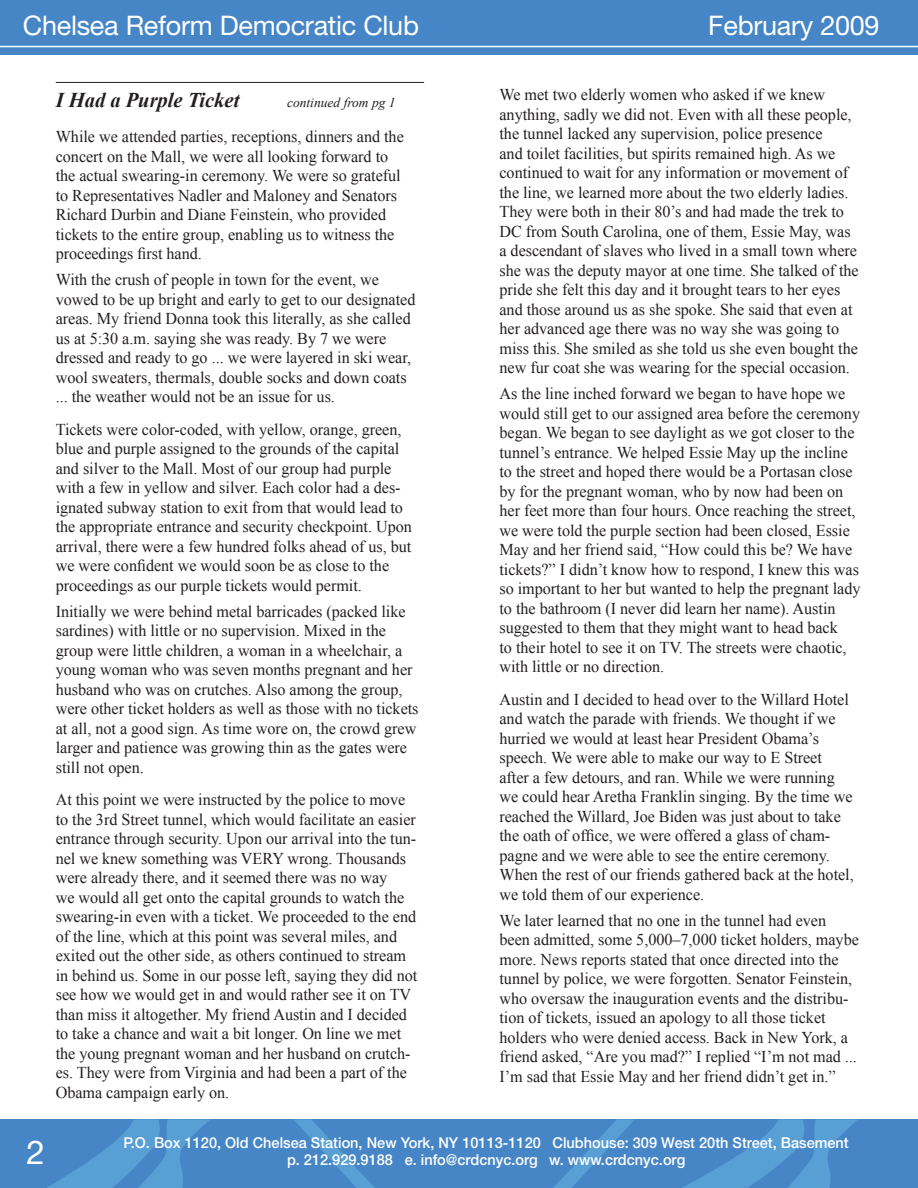
<style>
.page{position:relative;width:918px;height:1188px;background:#fff}
.page>*{position:absolute;margin:0;border:0;box-sizing:border-box;transform-origin:0 0}
.t1{font:33px "Helvetica Neue";color:#fff}
.t2{font:27px "Helvetica Neue";letter-spacing:-.01em;color:#fff}
.t3{font:italic 700 21px "Times New Roman";color:#231f20}
.t4{font:16.5px/19.5px "Times New Roman";color:#231f20}
.t5{font:500 15px/16.5px "Helvetica Neue";color:#fff;text-align:center}
.t6{font:italic 13.5px "Times New Roman";color:#231f20}
</style>
<div class="page">
<div style="left:0;top:1119px;width:918px;height:69px;background:#4786c6"></div>
<svg style="left:47px;top:1119px;width:163px;height:69px"></svg>
<svg style="left:294px;top:1119px;width:81px;height:69px"></svg>
<svg style="left:553px;top:1119px;width:81px;height:69px"></svg>
<svg style="left:682px;top:1119px;width:176px;height:69px"></svg>
<div style="left:0;top:0;width:918px;height:55px;background:#4786c6"></div>
<hr style="left:0;top:46px;width:918px;height:1px;background:#fff">
<hr style="left:56px;top:82px;width:368px;height:1px;background:#231f20">
<h2 class="t2" style="left:23px;top:10px;width:398px">Chelsea Reform Democratic Club</h2>
<p class="t3" style="left:56px;top:85px;width:185px">I Had a Purple Ticket</p>
<p class="t6" style="left:287px;top:93px;width:110px">continued from pg 1</p>
<p class="t4" style="left:56px;top:127px;width:350px">While we attended parties, receptions, dinners and the concert on the Mall, we were all looking forward to the actual swearing-in ceremony. We were so grateful to Representatives Nadler and Maloney and Senators Richard Durbin and Diane Feinstein, who provided tickets to the entire group, enabling us to witness the proceedings first hand.</p>
<p class="t4" style="left:56px;top:270px;width:361px">With the crush of people in town for the event, we vowed to be up bright and early to get to our designated areas. My friend Donna took this literally, as she called us at 5:30 a.m. saying she was ready. By 7 we were dressed and ready to go ... we were layered in ski wear, wool sweaters, thermals, double socks and down coats ... the weather would not be an issue for us.</p>
<p class="t4" style="left:56px;top:419px;width:358px">Tickets were color-coded, with yellow, orange, green, blue and purple assigned to the grounds of the capital and silver to the Mall. Most of our group had purple with a few in yellow and silver. Each color had a des&shy;ignated subway station to exit from that would lead to the appropriate entrance and security checkpoint. Upon arrival, there were a few hundred folks ahead of us, but we were confident we would soon be as close to the proceedings as our purple tickets would permit.</p>
<p class="t4" style="left:56px;top:601px;width:364px">Initially we were behind metal barricades (packed like sardines) with little or no supervision. Mixed in the group were little children, a woman in a wheelchair, a young woman who was seven months pregnant and her husband who was on crutches. Also among the group, were other ticket holders as well as those with no tickets at all, not a good sign. As time wore on, the crowd grew larger and patience was growing thin as the gates were still not open.</p>
<p class="t4" style="left:56px;top:790px;width:363px">At this point we were instructed by the police to move to the 3rd Street tunnel, which would facilitate an easier entrance through security. Upon our arrival into the tun&shy;nel we knew something was VERY wrong. Thousands were already there, and it seemed there was no way<br>we would all get onto the capital grounds to watch the swearing-in even with a ticket. We proceeded to the end of the line, which at this point was several miles, and exited out the other side, as others continued to stream in behind us. Some in our posse left, saying they did not see how we would get in and would rather see it on TV than miss it altogether. My friend Austin and I decided to take a chance and wait a bit longer. On line we met the young pregnant woman and her husband on crutch&shy;es. They were from Virginia and had been a part of the Obama campaign early on.</p>
<h2 class="t2" style="left:708px;top:10px;width:173px">February 2009</h2>
<p class="t4" style="left:500px;top:85px;width:361px">We met two elderly women who asked if we knew anything, sadly we did not. Even with all these people, the tunnel lacked any supervision, police presence<br>and toilet facilities, but spirits remained high. As we continued to wait for any information or movement of the line, we learned more about the two elderly ladies.<br>They were both in their 80’s and had made the trek to DC from South Carolina, one of them, Essie May, was a descendant of slaves who lived in a small town where she was the deputy mayor at one time. She talked of the pride she felt this day and it brought tears to her eyes and those around us as she spoke. She said that even at her advanced age there was no way she was going to miss this. She smiled as she told us she even bought the new fur coat she was wearing for the special occasion.</p>
<p class="t4" style="left:500px;top:384px;width:363px">As the line inched forward we began to have hope we would still get to our assigned area before the ceremony began. We began to see daylight as we got closer to the tunnel’s entrance. We helped Essie May up the incline to the street and hoped there would be a Portasan close by for the pregnant woman, who by now had been on her feet more than four hours. Once reaching the street, we were told the purple section had been closed, Essie May and her friend said, “How could this be? We have tickets?” I didn’t know how to respond, I knew this was so important to her but wanted to help the pregnant lady to the bathroom (I never did learn her name). Austin suggested to them that they might want to head back<br>to their hotel to see it on TV. The streets were chaotic, with little or no direction.</p>
<p class="t4" style="left:500px;top:689px;width:356px">Austin and I decided to head over to the Willard Hotel and watch the parade with friends. We thought if we hurried we would at least hear President Obama’s speech. We were able to make our way to E Street after a few detours, and ran. While we were running we could hear Aretha Franklin singing. By the time we reached the Willard, Joe Biden was just about to take the oath of office, we were offered a glass of cham&shy;pagne and we were able to see the entire ceremony.<br>When the rest of our friends gathered back at the hotel, we told them of our experience.</p>
<p class="t4" style="left:500px;top:910px;width:361px">We later learned that no one in the tunnel had even been admitted, some 5,000–7,000 ticket holders, maybe more. News reports stated that once directed into the tunnel by police, we were forgotten. Senator Feinstein, who oversaw the inauguration events and the distribu&shy;tion of tickets, issued an apology to all those ticket holders who were denied access. Back in New York, a friend asked, “Are you mad?” I replied “I’m not mad ...<br>I’m sad that Essie May and her friend didn’t get in.”</p>
<h1 class="t1" style="left:26px;top:1132px;width:20px">2</h1>
<p class="t5" style="left:124px;top:1135px;width:727px">P.O. Box 1120, Old Chelsea Station, New York, NY 10113-1120 Clubhouse: 309 West 20th Street, Basement p. 212.929.9188 e. info@crdcnyc.org w. www.crdcnyc.org</p>
</div>
